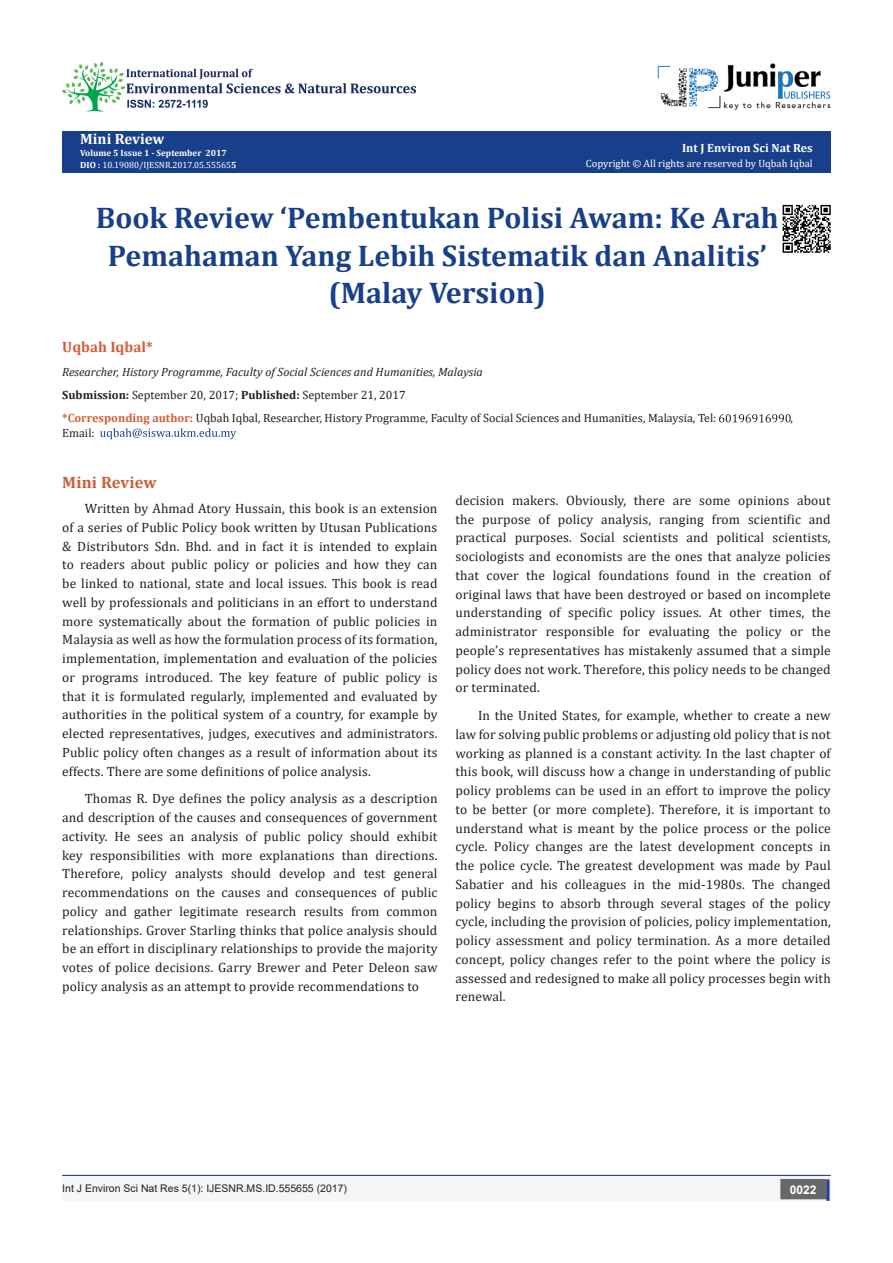
<style>
.page{position:relative;width:893px;height:1263px;background:#fff}
.page>*{position:absolute;margin:0;border:0;box-sizing:border-box;transform-origin:0 0}
.t1{font:700 30px/37.5px "Cambria";color:#183f89;text-align:center}
.t2{font:700 16.5px "Cambria";letter-spacing:.01em;color:#ca5f37}
.t3{font:700 15px "Cambria";color:#d55e37}
.t4{font:700 15px "Cambria";color:#fff}
.t5{font:13.5px/18.8px "Cambria";letter-spacing:.01em;color:#231f20;text-align:justify}
.t6{font:12px "Cambria";color:#231f20}
.t7{font:italic 12px "Cambria";color:#231f20}
.t8{font:700 12px "Cambria";color:#fff}
.t9{font:700 12px "Arial";color:#fff}
.t10{font:10.5px "Arial";color:#231f20}
.t11{font:10.5px "Cambria";color:#fff}
.t12{font:9px "Cambria";color:#fff}
.t13{font:700 9px "Cambria";color:#fff}
.s1{font-weight:700}
.s2{font-weight:700;color:#d55e37}
</style>
<div class="page">
<div style="left:62px;top:131px;width:768px;height:41px;background:#183f89"></div>
<svg style="left:719px;top:414px;width:72px;height:8px"></svg>
<svg style="left:100px;top:428px;width:136px;height:11px"></svg>
<div style="left:62px;top:1175px;width:494px;height:26px;background:#f5f5f4"></div>
<img style="left:657px;top:63px;width:173px;height:47px">
<div style="left:503px;top:1176px;width:328px;height:25px;background:#f5f5f4"></div>
<div style="left:781px;top:1180px;width:44px;height:18px;background:#68676a"></div>
<div style="left:780px;top:1179px;width:46px;height:20px;border:2px solid #68676a"></div>
<div style="left:826px;top:1179px;width:3px;height:22px;background:#253f8e;border:2px solid #253f8e"></div>
<hr style="left:62px;top:1175px;width:769px;height:1px;background:#253f8e">
<img style="left:62px;top:62px;width:354px;height:50px">
<img style="left:782px;top:204px;width:49px;height:49px">
<p class="t4" style="left:80px;top:128px;width:86px">Mini Review</p>
<p class="t13" style="left:80px;top:147px;width:148px">Volume 5 Issue 1 - September 2017</p>
<p class="t12" style="left:80px;top:160px;width:158px"><span class="s1">DIO :</span> 10.19080/IJESNR.2017.05.55565<span class="s1">5</span></p>
<p class="t1" style="left:96px;top:198px;width:684px">Book Review ‘Pembentukan Polisi Awam: Ke Arah<br>Pemahaman Yang Lebih Sistematik dan Analitis’ (Malay Version)</p>
<p class="t3" style="left:62px;top:336px;width:92px">Uqbah Iqbal*</p>
<p class="t7" style="left:62px;top:363px;width:422px">Researcher, History Programme, Faculty of Social Sciences and Humanities, Malaysia</p>
<p class="t6" style="left:62px;top:388px;width:345px"><span class="s1">Submission:</span> September 20, 2017; <span class="s1">Published:</span> September 21, 2017</p>
<p class="t6" style="left:62px;top:411px;width:656px"><span class="s2">*Corresponding author:</span> Uqbah Iqbal, Researcher, History Programme, Faculty of Social Sciences and Humanities, Malaysia, Tel:</p>
<p class="t6" style="left:791px;top:411px;width:4px">,</p>
<p class="t6" style="left:62px;top:426px;width:34px">Email:</p>
<p class="t8" style="left:682px;top:139px;width:132px">Int J Environ Sci Nat Res</p>
<p class="t11" style="left:586px;top:158px;width:228px">Copyright © All rights are reserved by Uqbah Iqbal</p>
<p class="t2" style="left:62px;top:471px;width:96px">Mini Review</p>
<p class="t5" style="left:62px;top:499px;width:377px;text-indent:22px">Written by Ahmad Atory Hussain, this book is an extension of a series of Public Policy book written by Utusan Publications &amp; Distributors Sdn. Bhd. and in fact it is intended to explain to readers about public policy or policies and how they can be linked to national, state and local issues. This book is read well by professionals and politicians in an effort to understand more systematically about the formation of public policies in Malaysia as well as how the formulation process of its formation, implementation, implementation and evaluation of the policies or programs introduced. The key feature of public policy is that it is formulated regularly, implemented and evaluated by authorities in the political system of a country, for example by elected representatives, judges, executives and administrators.<br>Public policy often changes as a result of information about its effects. There are some definitions of police analysis.</p>
<p class="t5" style="left:62px;top:789px;width:377px;text-indent:22px">Thomas R. Dye defines the policy analysis as a description and description of the causes and consequences of government activity. He sees an analysis of public policy should exhibit key responsibilities with more explanations than directions.<br>Therefore, policy analysts should develop and test general recommendations on the causes and consequences of public policy and gather legitimate research results from common relationships. Grover Starling thinks that police analysis should be an effort in disciplinary relationships to provide the majority votes of police decisions. Garry Brewer and Peter Deleon saw policy analysis as an attempt to provide recommendations to</p>
<p class="t5" style="left:455px;top:491px;width:377px">decision makers. Obviously, there are some opinions about the purpose of policy analysis, ranging from scientific and practical purposes. Social scientists and political scientists, sociologists and economists are the ones that analyze policies that cover the logical foundations found in the creation of original laws that have been destroyed or based on incomplete understanding of specific policy issues. At other times, the administrator responsible for evaluating the policy or the people’s representatives has mistakenly assumed that a simple policy does not work. Therefore, this policy needs to be changed or terminated.</p>
<p class="t5" style="left:455px;top:706px;width:377px;text-indent:22px">In the United States, for example, whether to create a new law for solving public problems or adjusting old policy that is not working as planned is a constant activity. In the last chapter of this book, will discuss how a change in understanding of public policy problems can be used in an effort to improve the policy to be better (or more complete). Therefore, it is important to understand what is meant by the police process or the police cycle. Policy changes are the latest development concepts in the police cycle. The greatest development was made by Paul Sabatier and his colleagues in the mid-1980s. The changed policy begins to absorb through several stages of the policy cycle, including the provision of policies, policy implementation, policy assessment and policy termination. As a more detailed concept, policy changes refer to the point where the policy is assessed and redesigned to make all policy processes begin with renewal.</p>
<p class="t10" style="left:62px;top:1181px;width:286px">Int J Environ Sci Nat Res 5(1): IJESNR.MS.ID.555655 (2017)</p>
<p class="t9" style="left:790px;top:1181px;width:28px">0022</p>
</div>
